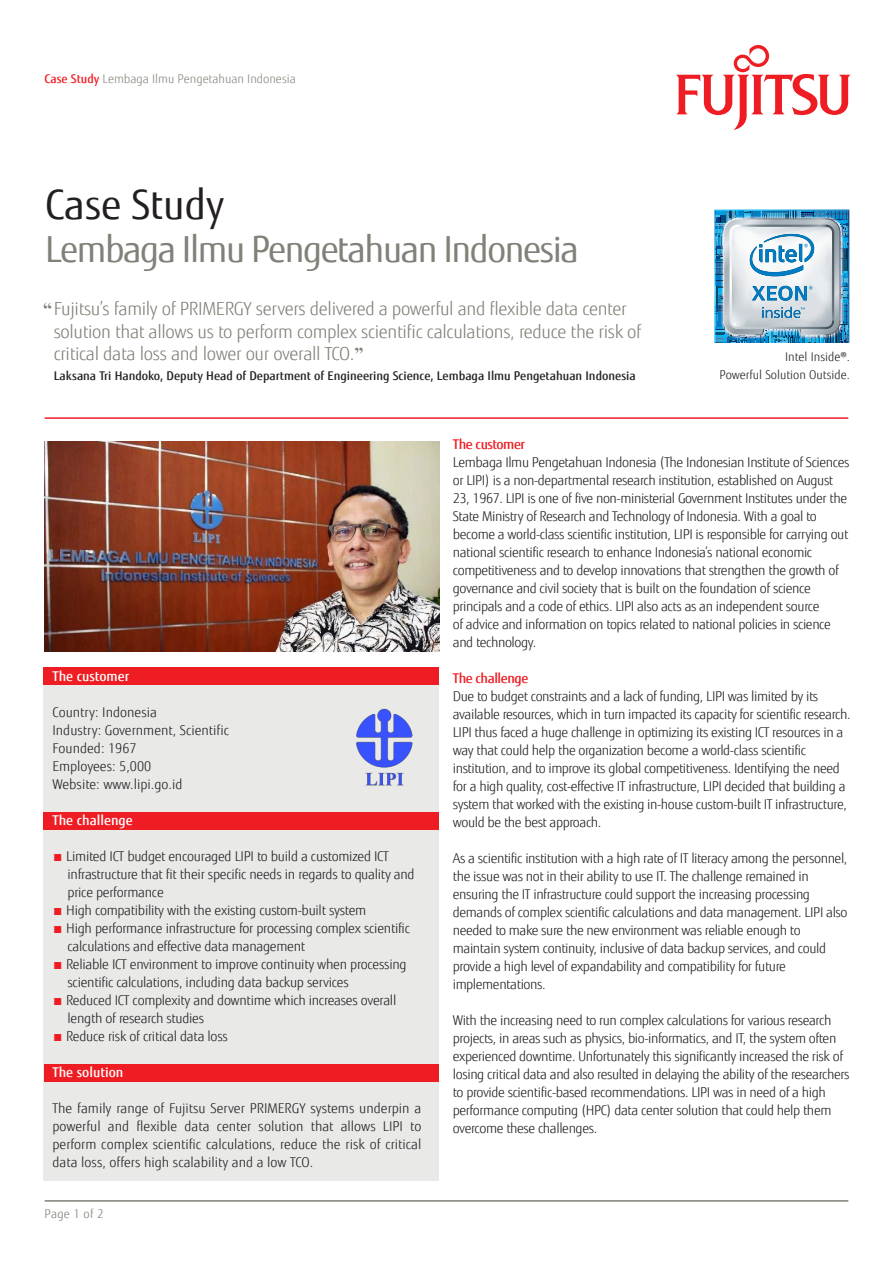
<style>
.page{position:relative;width:893px;height:1263px;background:#fff}
.page>*{position:absolute;margin:0;border:0;box-sizing:border-box;transform-origin:0 0}
.t1{font:40.5px "Fujitsu Sans";color:#231f20}
.t2{font:36px "Fujitsu Sans";letter-spacing:-.04em;color:#818178}
.copy{font:300 18px/22.5px "Fujitsu Sans";letter-spacing:-.02em;color:#818178}
.copy-2{font:300 13.5px/18px "Fujitsu Sans";letter-spacing:-.03em;color:#231f20}
.copy-3{font:300 13.5px "Fujitsu Sans";color:#231f20}
.copy-4{font:500 13.5px "Fujitsu Sans";color:#fff}
.copy-5{font:500 13.5px "Fujitsu Sans";letter-spacing:-.03em;color:#ee1d23}
.copy-6{font:500 12px "Fujitsu Sans";color:#231f20}
.copy-7{font:300 12px "Fujitsu Sans";color:#87867e}
.Copytext{font:300 12px "Fujitsu Sans";color:#231f20}
.copy-8{font:300 12px "Fujitsu Sans";letter-spacing:.02em;color:#818178}
.s1{font-weight:500;color:#ee1d23}
.s2{font-family:"Times New Roman";font-weight:700}
.s3{color:#ee1d23}
</style>
<div class="page">
<div style="left:44px;top:667px;width:395px;height:513px;background:#e9e9e8"></div>
<svg style="left:676px;top:45px;width:175px;height:85px"></svg>
<hr style="left:45px;top:417px;width:803px;height:2px;background:#ee1d23">
<hr style="left:45px;top:1200px;width:803px;height:2px;background:#818178">
<img style="left:45px;top:441px;width:394px;height:210px">
<div style="left:44px;top:667px;width:395px;height:18px;background:#ee1d23"></div>
<div style="left:44px;top:812px;width:395px;height:17px;background:#ee1d23"></div>
<div style="left:44px;top:1064px;width:395px;height:17px;background:#ee1d23"></div>
<img style="left:356px;top:708px;width:57px;height:78px">
<img style="left:714px;top:210px;width:135px;height:133px">
<p class="copy-7" style="left:45px;top:71px;width:253px"><span class="s1">Case Study</span> Lembaga Ilmu Pengetahuan Indonesia</p>
<p class="t1" style="left:45px;top:179px;width:181px">Case Study</p>
<p class="t2" style="left:45px;top:227px;width:535px">Lembaga Ilmu Pengetahuan Indonesia</p>
<p class="copy" style="left:54px;top:298px;width:589px;text-indent:-11px"><span class="s2">“</span>Fujitsu’s family of PRIMERGY servers delivered a powerful and flexible data center solution that allows us to perform complex scientific calculations, reduce the risk of critical data loss and lower our overall TCO.<span class="s2">”</span></p>
<p class="copy-6" style="left:54px;top:368px;width:583px">Laksana Tri Handoko, Deputy Head of Department of Engineering Science, Lembaga Ilmu Pengetahuan Indonesia</p>
<p class="Copytext" style="left:785px;top:349px;width:66px">Intel Inside®.</p>
<p class="Copytext" style="left:720px;top:367px;width:132px">Powerful Solution Outside.</p>
<p class="copy-4" style="left:52px;top:667px;width:78px">The customer</p>
<p class="copy-3" style="left:52px;top:704px;width:106px">Country: Indonesia</p>
<p class="copy-3" style="left:52px;top:722px;width:178px">Industry: Government, Scientific</p>
<p class="copy-3" style="left:52px;top:740px;width:86px">Founded: 1967</p>
<p class="copy-3" style="left:52px;top:758px;width:100px">Employees: 5,000</p>
<p class="copy-3" style="left:52px;top:776px;width:132px">Website: www.lipi.go.id</p>
<p class="copy-4" style="left:52px;top:811px;width:82px">The challenge</p>
<p class="copy-2" style="left:67px;top:847px;width:349px;text-indent:-15px"><span class="s3">■</span> Limited ICT budget encouraged LIPI to build a customized ICT infrastructure that fit their specific needs in regards to quality and price performance</p>
<p class="copy-2" style="left:52px;top:901px;width:315px"><span class="s3">■</span> High compatibility with the existing custom-built system</p>
<p class="copy-2" style="left:67px;top:919px;width:344px;text-indent:-15px"><span class="s3">■</span> High performance infrastructure for processing complex scientific calculations and effective data management</p>
<p class="copy-2" style="left:67px;top:955px;width:341px;text-indent:-15px"><span class="s3">■</span> Reliable ICT environment to improve continuity when processing scientific calculations, including data backup services</p>
<p class="copy-2" style="left:67px;top:991px;width:330px;text-indent:-15px"><span class="s3">■</span> Reduced ICT complexity and downtime which increases overall length of research studies</p>
<p class="copy-2" style="left:52px;top:1027px;width:177px"><span class="s3">■</span> Reduce risk of critical data loss</p>
<p class="copy-4" style="left:52px;top:1063px;width:72px">The solution</p>
<p class="copy-2" style="left:52px;top:1099px;width:370px;text-align:justify">The family range of Fujitsu Server PRIMERGY systems underpin a powerful and flexible data center solution that allows LIPI to perform complex scientific calculations, reduce the risk of critical data loss, offers high scalability and a low TCO.</p>
<p class="copy-8" style="left:45px;top:1207px;width:60px">Page 1 of 2</p>
<p class="copy-5" style="left:453px;top:436px;width:74px">The customer</p>
<p class="copy-2" style="left:453px;top:454px;width:398px">Lembaga Ilmu Pengetahuan Indonesia (The Indonesian Institute of Sciences or LIPI) is a non-departmental research institution, established on August 23, 1967. LIPI is one of five non-ministerial Government Institutes under the State Ministry of Research and Technology of Indonesia. With a goal to become a world-class scientific institution, LIPI is responsible for carrying out national scientific research to enhance Indonesia’s national economic competitiveness and to develop innovations that strengthen the growth of governance and civil society that is built on the foundation of science principals and a code of ethics. LIPI also acts as an independent source<br>of advice and information on topics related to national policies in science and technology.</p>
<p class="copy-5" style="left:453px;top:670px;width:77px">The challenge</p>
<p class="copy-2" style="left:453px;top:688px;width:399px">Due to budget constraints and a lack of funding, LIPI was limited by its available resources, which in turn impacted its capacity for scientific research.<br>LIPI thus faced a huge challenge in optimizing its existing ICT resources in a way that could help the organization become a world-class scientific institution, and to improve its global competitiveness. Identifying the need for a high quality, cost-effective IT infrastructure, LIPI decided that building a system that worked with the existing in-house custom-built IT infrastructure, would be the best approach.</p>
<p class="copy-2" style="left:453px;top:850px;width:396px">As a scientific institution with a high rate of IT literacy among the personnel, the issue was not in their ability to use IT. The challenge remained in ensuring the IT infrastructure could support the increasing processing demands of complex scientific calculations and data management. LIPI also needed to make sure the new environment was reliable enough to maintain system continuity, inclusive of data backup services, and could provide a high level of expandability and compatibility for future implementations.</p>
<p class="copy-2" style="left:453px;top:1012px;width:398px">With the increasing need to run complex calculations for various research projects, in areas such as physics, bio-informatics, and IT, the system often experienced downtime. Unfortunately this significantly increased the risk of losing critical data and also resulted in delaying the ability of the researchers to provide scientific-based recommendations. LIPI was in need of a high performance computing (HPC) data center solution that could help them overcome these challenges.</p>
</div>
